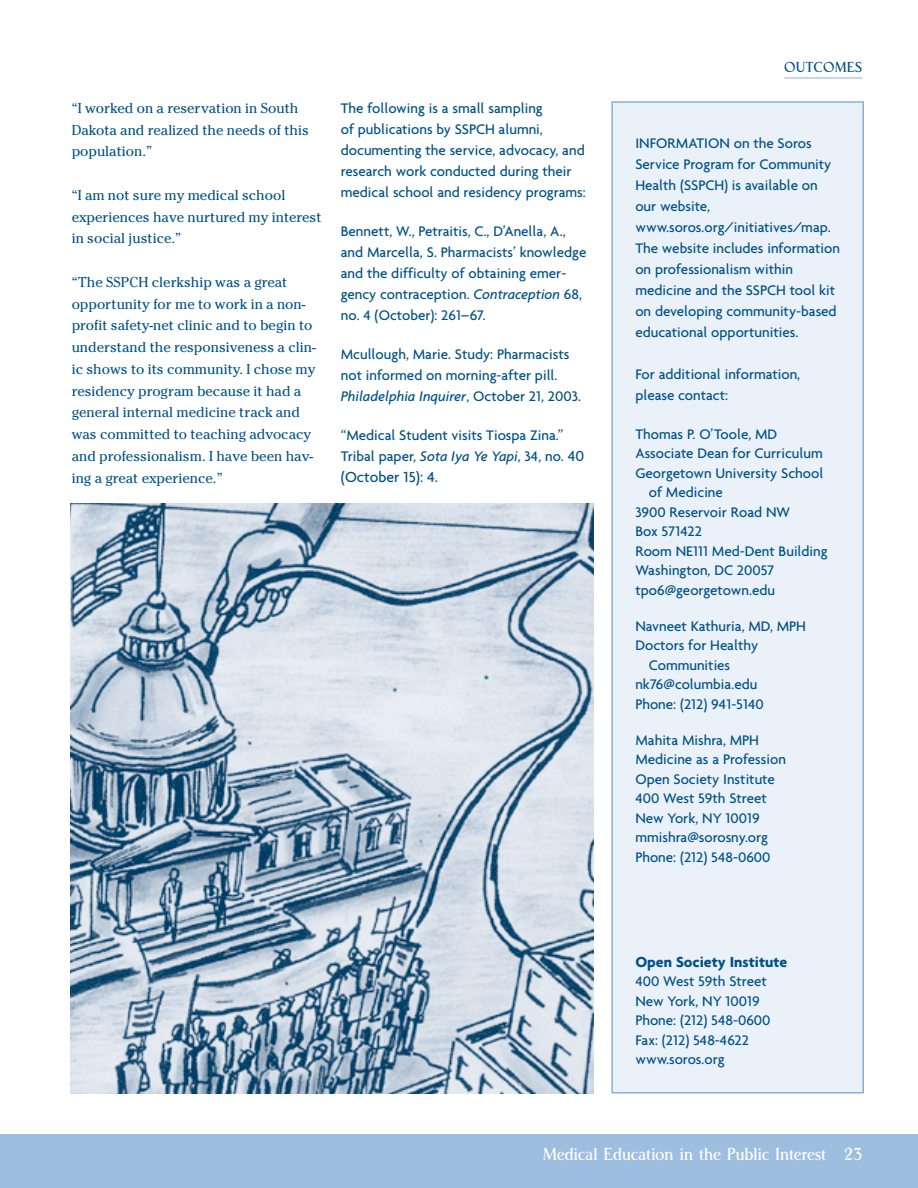
<style>
.page{position:relative;width:918px;height:1188px;background:#fff}
.page>*{position:absolute;margin:0;border:0;box-sizing:border-box;transform-origin:0 0}
.t1{font:18px "Central Station";letter-spacing:-.03em;color:#fff}
.t2{font:700 15.75px "Agenda";color:#005187}
.t3{font:500 15.75px "Agenda";color:#005187}
.t4{font:500 15px/21px "Agenda";color:#005187}
.t5{font:15px "Central Station";color:#005187}
.t6{font:14.25px/21.8px "Cheltenham";color:#005187}
.s1{font-style:italic}
.s2{font-size:15.75px}
</style>
<div class="page">
<div style="left:0;top:1134px;width:918px;height:54px;background:#9dbedf"></div>
<hr style="left:784px;top:78px;width:78px;height:1px;background:#86b2d9">
<div style="left:612px;top:102px;width:251px;height:991px;background:#ebf1f8"></div>
<div style="left:611px;top:101px;width:253px;height:993px;border:2px solid #86b2d9"></div>
<img style="left:70px;top:503px;width:523px;height:591px">
<p class="t6" style="left:72px;top:98px;width:239px">“I worked on a reservation in South<br>Dakota and realized the needs of this population.”</p>
<p class="t6" style="left:72px;top:185px;width:251px">“I am not sure my medical school experiences have nurtured my interest in social justice.”</p>
<p class="t6" style="left:72px;top:272px;width:246px">“The SSPCH clerkship was a great opportunity for me to work in a non&shy;profit safety-net clinic and to begin to understand the responsiveness a clin&shy;ic shows to its community. I chose my residency program because it had a general internal medicine track and was committed to teaching advocacy and professionalism. I have been hav&shy;ing a great experience.”</p>
<p class="t4" style="left:341px;top:99px;width:247px">The following is a small sampling<br>of publications by SSPCH alumni, documenting the service, advocacy, and research work conducted during their medical school and residency programs:</p>
<p class="t4" style="left:341px;top:222px;width:247px">Bennett, W., Petraitis, C., D’Anella, A., and Marcella, S. Pharmacists’ knowledge and the difficulty of obtaining emer&shy;gency contraception. <span class="s1">Contraception</span> 68, no. 4 (October): 261–67.</p>
<p class="t4" style="left:341px;top:345px;width:242px">Mcullough, Marie. Study: Pharmacists not informed on morning-after pill.<br><span class="s1">Philadelphia Inquirer</span>, October 21, 2003.</p>
<p class="t4" style="left:341px;top:426px;width:245px">“Medical Student visits Tiospa Zina.”<br>Tribal paper, <span class="s1">Sota Iya Ye Yapi</span>, 34, no. <span class="s2">40</span></p>
<p class="t3" style="left:341px;top:471px;width:99px">(October 15): 4.</p>
<p class="t5" style="left:784px;top:62px;width:80px">OUTCOMES</p>
<p class="t4" style="left:635px;top:133px;width:206px">INFORMATION on the Soros<br>Service Program for Community<br>Health (SSPCH) is available on our website, www.soros.org/initiatives/map.<br>The website includes information on professionalism within medicine and the SSPCH tool kit on developing community-based educational opportunities.</p>
<p class="t4" style="left:635px;top:364px;width:166px">For additional information, please contact:</p>
<p class="t4" style="left:635px;top:424px;width:143px">Thomas P. O’Toole, MD</p>
<p class="t4" style="left:635px;top:444px;width:189px">Associate Dean for Curriculum</p>
<p class="t4" style="left:635px;top:463px;width:189px">Georgetown University School</p>
<p class="t4" style="left:649px;top:483px;width:76px">of Medicine</p>
<p class="t4" style="left:635px;top:502px;width:156px">3900 Reservoir Road NW</p>
<p class="t4" style="left:635px;top:522px;width:68px">Box 571422</p>
<p class="t4" style="left:635px;top:541px;width:194px">Room NE111 Med-Dent Building</p>
<p class="t4" style="left:635px;top:561px;width:140px">Washington, DC 20057</p>
<p class="t4" style="left:635px;top:580px;width:141px">tpo6@georgetown.edu</p>
<p class="t4" style="left:635px;top:616px;width:172px">Navneet Kathuria, MD, MPH</p>
<p class="t4" style="left:635px;top:636px;width:124px">Doctors for Healthy</p>
<p class="t4" style="left:649px;top:655px;width:83px">Communities</p>
<p class="t4" style="left:635px;top:675px;width:123px">nk76@columbia.edu</p>
<p class="t4" style="left:635px;top:694px;width:130px">Phone: (212) 941-5140</p>
<p class="t4" style="left:635px;top:731px;width:152px;line-height:19.5px">Mahita Mishra, MPH<br>Medicine as a Profession<br>Open Society Institute<br>400 West 59th Street<br>New York, NY 10019 mmishra@sorosny.org<br>Phone: (212) 548-0600</p>
<p class="t2" style="left:635px;top:955px;width:153px">Open Society Institute</p>
<p class="t4" style="left:635px;top:973px;width:137px;line-height:19.5px">400 West 59th Street<br>New York, NY 10019<br>Phone: (212) 548-0600<br>Fax: (212) 548-4622 www.soros.org</p>
<p class="t1" style="left:543px;top:1147px;width:321px">Medical Education in the Public Interest 23</p>
</div>
